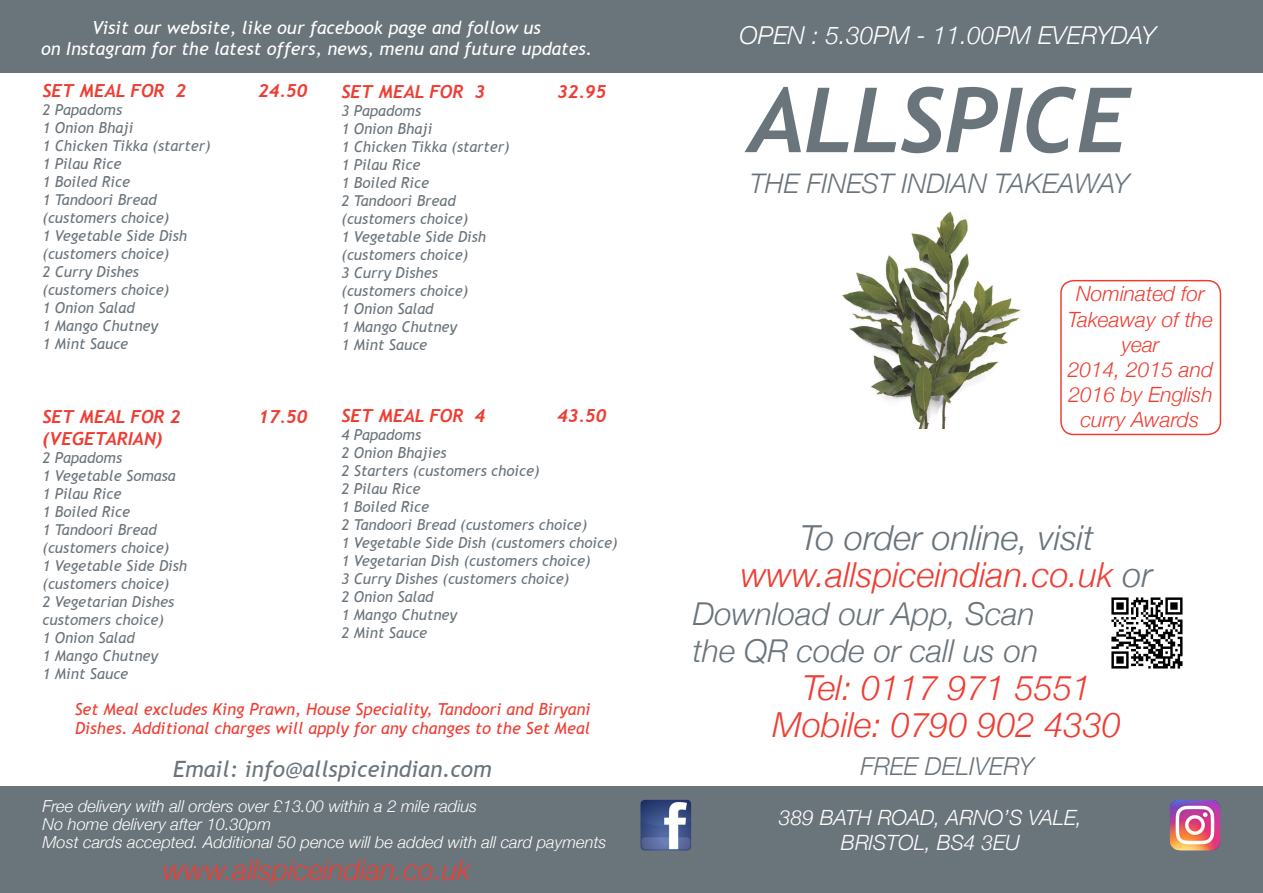
<style>
.page{position:relative;width:1263px;height:893px;background:#fff}
.page>*{position:absolute;margin:0;border:0;box-sizing:border-box;transform-origin:0 0}
.t1{font:italic 700 90px "Trebuchet";color:#6a747b}
.t2{font:italic 300 34.5px "Helvetica Neue";color:#ee3e34}
.t3{font:italic 300 34.5px "Helvetica Neue";color:#6a747b}
.t4{font:italic 300 31.5px "Helvetica Neue";color:#6a747b}
.t5{font:italic 300 28.5px "Helvetica Neue";color:#ee3e34}
.t6{font:italic 300 27px "Helvetica Neue";color:#6a747b}
.t7{font:italic 300 24.75px "Helvetica Neue";color:#fff}
.t8{font:italic 300 24.75px "Helvetica Neue";color:#6a747b}
.t9{font:italic 22.5px "Trebuchet MS";color:#6a747b}
.t10{font:italic 300 21px/25.2px "Helvetica Neue";color:#ee3e34;text-align:center}
.t11{font:italic 300 21px "Helvetica Neue";color:#fff}
.t12{font:italic 18px "Trebuchet MS";color:#fff}
.t13{font:italic 700 18px "Trebuchet";color:#ee3e34}
.t14{font:italic 300 16.5px "Helvetica Neue";color:#fff}
.t15{font:italic 16.5px "Trebuchet MS";color:#ee3e34}
.t16{font:italic 15px "Trebuchet MS";color:#6a747b}
.s1{color:#6a747b}
</style>
<div class="page">
<div style="left:0;top:0;width:1263px;height:72px;background:#6a747b"></div>
<div style="left:0;top:787px;width:1263px;height:106px;background:#6a747b"></div>
<img style="left:640px;top:800px;width:51px;height:50px">
<div style="left:1060px;top:280px;width:161px;height:155px;border:2px solid #ee3e34;border-radius:13px"></div>
<img style="left:842px;top:211px;width:179px;height:217px">
<img style="left:1170px;top:800px;width:50px;height:50px">
<img style="left:1111px;top:597px;width:72px;height:72px">
<p class="t12" style="left:93px;top:17px;width:450px">Visit our website, like our facebook page and follow us</p>
<p class="t12" style="left:41px;top:38px;width:553px">on Instagram for the latest offers, news, menu and future updates.</p>
<p class="t13" style="left:43px;top:80px;width:145px">SET MEAL FOR 2</p>
<p class="t13" style="left:259px;top:80px;width:50px">24.50</p>
<p class="t16" style="left:43px;top:101px;width:81px">2 Papadoms</p>
<p class="t16" style="left:43px;top:119px;width:92px">1 Onion Bhaji</p>
<p class="t16" style="left:43px;top:137px;width:170px">1 Chicken Tikka (starter)</p>
<p class="t16" style="left:43px;top:155px;width:80px">1 Pilau Rice</p>
<p class="t16" style="left:43px;top:173px;width:89px">1 Boiled Rice</p>
<p class="t16" style="left:43px;top:191px;width:116px">1 Tandoori Bread</p>
<p class="t16" style="left:43px;top:209px;width:128px">(customers choice)</p>
<p class="t16" style="left:43px;top:227px;width:146px">1 Vegetable Side Dish</p>
<p class="t16" style="left:43px;top:245px;width:128px">(customers choice)</p>
<p class="t16" style="left:43px;top:263px;width:98px">2 Curry Dishes</p>
<p class="t16" style="left:43px;top:281px;width:128px">(customers choice)</p>
<p class="t16" style="left:43px;top:299px;width:94px">1 Onion Salad</p>
<p class="t16" style="left:43px;top:317px;width:117px">1 Mango Chutney</p>
<p class="t16" style="left:43px;top:335px;width:87px">1 Mint Sauce</p>
<p class="t13" style="left:43px;top:406px;width:140px">SET MEAL FOR 2</p>
<p class="t13" style="left:259px;top:406px;width:50px">17.50</p>
<p class="t13" style="left:43px;top:427px;width:121px">(VEGETARIAN)</p>
<p class="t16" style="left:43px;top:448px;width:81px">2 Papadoms</p>
<p class="t16" style="left:43px;top:466px;width:135px">1 Vegetable Somasa</p>
<p class="t16" style="left:43px;top:484px;width:80px">1 Pilau Rice</p>
<p class="t16" style="left:43px;top:502px;width:89px">1 Boiled Rice</p>
<p class="t16" style="left:43px;top:520px;width:116px">1 Tandoori Bread</p>
<p class="t16" style="left:43px;top:538px;width:128px">(customers choice)</p>
<p class="t16" style="left:43px;top:556px;width:146px">1 Vegetable Side Dish</p>
<p class="t16" style="left:43px;top:574px;width:128px">(customers choice)</p>
<p class="t16" style="left:43px;top:592px;width:133px">2 Vegetarian Dishes</p>
<p class="t16" style="left:43px;top:610px;width:123px">customers choice)</p>
<p class="t16" style="left:43px;top:628px;width:94px">1 Onion Salad</p>
<p class="t16" style="left:43px;top:646px;width:117px">1 Mango Chutney</p>
<p class="t16" style="left:43px;top:664px;width:87px">1 Mint Sauce</p>
<p class="t13" style="left:341px;top:81px;width:145px">SET MEAL FOR 3</p>
<p class="t13" style="left:557px;top:81px;width:50px">32.95</p>
<p class="t16" style="left:341px;top:102px;width:81px">3 Papadoms</p>
<p class="t16" style="left:341px;top:120px;width:92px">1 Onion Bhaji</p>
<p class="t16" style="left:341px;top:138px;width:170px">1 Chicken Tikka (starter)</p>
<p class="t16" style="left:341px;top:156px;width:80px">1 Pilau Rice</p>
<p class="t16" style="left:341px;top:174px;width:89px">1 Boiled Rice</p>
<p class="t16" style="left:341px;top:192px;width:116px">2 Tandoori Bread</p>
<p class="t16" style="left:341px;top:210px;width:128px">(customers choice)</p>
<p class="t16" style="left:341px;top:228px;width:146px">1 Vegetable Side Dish</p>
<p class="t16" style="left:341px;top:246px;width:128px">(customers choice)</p>
<p class="t16" style="left:341px;top:264px;width:98px">3 Curry Dishes</p>
<p class="t16" style="left:341px;top:282px;width:128px">(customers choice)</p>
<p class="t16" style="left:341px;top:300px;width:94px">1 Onion Salad</p>
<p class="t16" style="left:341px;top:318px;width:117px">1 Mango Chutney</p>
<p class="t16" style="left:341px;top:336px;width:87px">1 Mint Sauce</p>
<p class="t13" style="left:341px;top:404px;width:145px">SET MEAL FOR 4</p>
<p class="t13" style="left:557px;top:404px;width:50px">43.50</p>
<p class="t16" style="left:341px;top:425px;width:81px">4 Papadoms</p>
<p class="t16" style="left:341px;top:443px;width:106px">2 Onion Bhajies</p>
<p class="t16" style="left:341px;top:461px;width:200px">2 Starters (customers choice)</p>
<p class="t16" style="left:341px;top:479px;width:80px">2 Pilau Rice</p>
<p class="t16" style="left:341px;top:497px;width:89px">1 Boiled Rice</p>
<p class="t16" style="left:341px;top:515px;width:247px">2 Tandoori Bread (customers choice)</p>
<p class="t16" style="left:341px;top:533px;width:278px">1 Vegetable Side Dish (customers choice)</p>
<p class="t16" style="left:341px;top:551px;width:251px">1 Vegetarian Dish (customers choice)</p>
<p class="t16" style="left:341px;top:569px;width:229px">3 Curry Dishes (customers choice)</p>
<p class="t16" style="left:341px;top:587px;width:94px">2 Onion Salad</p>
<p class="t16" style="left:341px;top:605px;width:117px">1 Mango Chutney</p>
<p class="t16" style="left:341px;top:623px;width:87px">2 Mint Sauce</p>
<p class="t15" style="left:75px;top:699px;width:517px">Set Meal excludes King Prawn, House Speciality, Tandoori and Biryani</p>
<p class="t15" style="left:75px;top:719px;width:516px">Dishes. Additional charges will apply for any changes to the Set Meal</p>
<p class="t9" style="left:173px;top:756px;width:320px">Email: info@allspiceindian.com</p>
<p class="t14" style="left:43px;top:793px;width:436px">Free delivery with all orders over £13.00 within a 2 mile radius</p>
<p class="t14" style="left:43px;top:811px;width:230px">No home delivery after 10.30pm</p>
<p class="t14" style="left:43px;top:829px;width:565px">Most cards accepted. Additional 50 pence will be added with all card payments</p>
<p class="t5" style="left:163px;top:847px;width:309px">www.allspiceindian.co.uk</p>
<p class="t7" style="left:739px;top:15px;width:418px">OPEN : 5.30PM - 11.00PM EVERYDAY</p>
<p class="t1" style="left:749px;top:65px;width:383px">ALLSPICE</p>
<p class="t6" style="left:750px;top:162px;width:381px">THE FINEST INDIAN TAKEAWAY</p>
<p class="t10" style="left:1068px;top:280px;width:147px">Nominated for<br>Takeaway of the year</p>
<p class="t10" style="left:1068px;top:355px;width:147px">2014, 2015 and<br>2016 by English curry Awards</p>
<p class="t3" style="left:800px;top:510px;width:295px">To order online, visit</p>
<p class="t2" style="left:741px;top:548px;width:413px">www.allspiceindian.co.uk <span class="s1">or</span></p>
<p class="t4" style="left:693px;top:588px;width:343px">Download our App, Scan</p>
<p class="t4" style="left:693px;top:626px;width:347px">the QR code or call us on</p>
<p class="t2" style="left:802px;top:660px;width:291px">Tel: 0117 971 5551</p>
<p class="t2" style="left:773px;top:698px;width:350px">Mobile: 0790 902 4330</p>
<p class="t8" style="left:860px;top:746px;width:174px">FREE DELIVERY</p>
<p class="t11" style="left:779px;top:801px;width:305px">389 BATH ROAD, ARNO’S VALE,</p>
<p class="t11" style="left:841px;top:826px;width:180px">BRISTOL, BS4 3EU</p>
</div>
